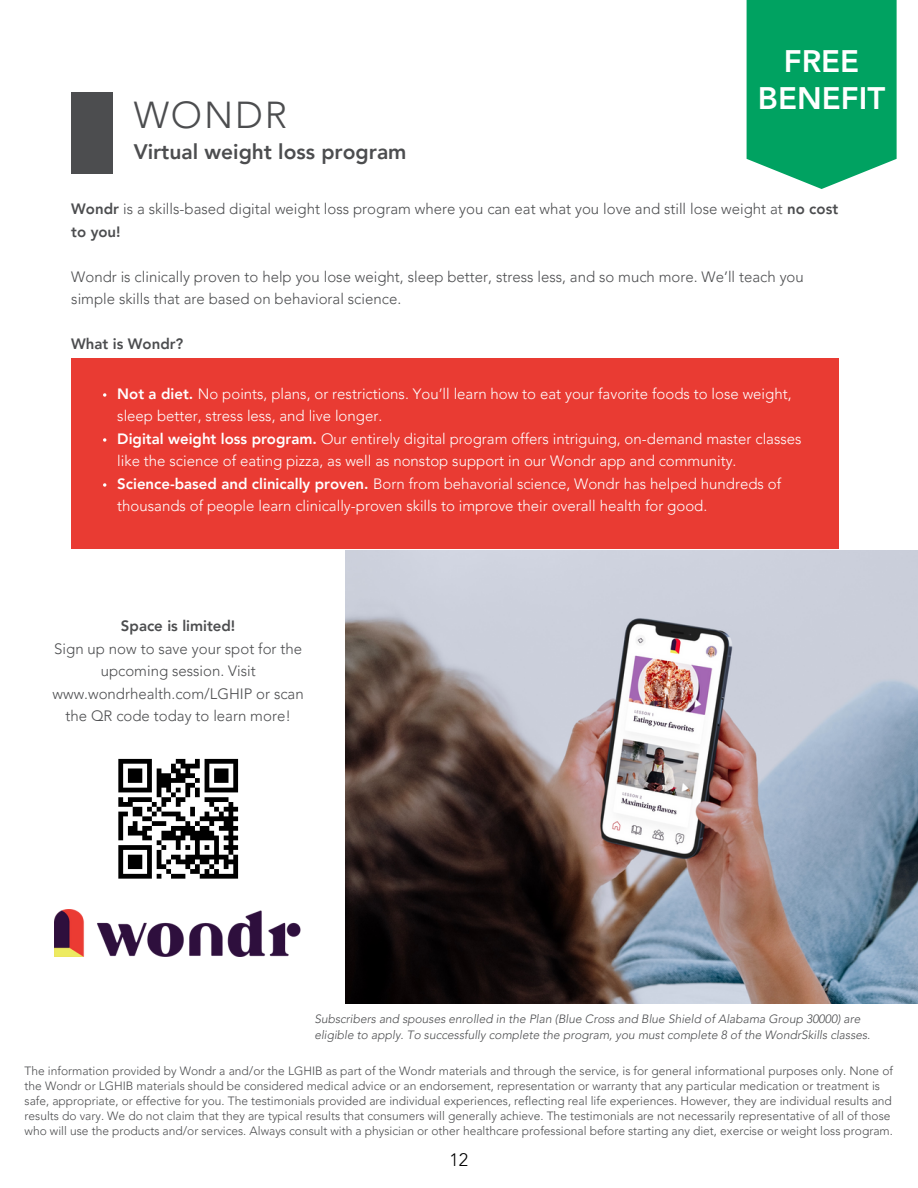
<style>
.page{position:relative;width:918px;height:1188px;background:#fff}
.page>*{position:absolute;margin:0;border:0;box-sizing:border-box;transform-origin:0 0}
.t1{font:300 37.5px "Avenir LT Pro";letter-spacing:.05em;color:#4c4d4f}
.t2{font:800 31.05px/36.5px "Avenir LT Pro";color:#fff;text-align:center}
.t3{font:800 21px "Avenir LT Pro";color:#4c4d4f}
.t4{font:300 18px "Avenir LT Pro";color:#000}
.t5{font:300 15px/22.5px "Avenir LT Pro";color:#fff}
.t6{font:300 15px/22.5px "Avenir LT Pro";color:#4c4d4f}
.t7{font:800 15px "Avenir LT Pro";color:#4c4d4f}
.t8{font:300 12px/15px "Avenir LT Pro";color:#4c4d4f}
.t9{font:italic 300 12px/16px "Avenir LT Pro";color:#4c4d4f}
.s1{font-weight:800}
</style>
<div class="page">
<div style="left:71px;top:92px;width:41px;height:81px;background:#4c4d4f"></div>
<svg style="left:747px;top:0;width:150px;height:189px;background:#14a96d"></svg>
<div style="left:71px;top:358px;width:768px;height:191px;background:#e93b33"></div>
<img style="left:55px;top:910px;width:246px;height:47px">
<img style="left:346px;top:551px;width:572px;height:452px">
<svg style="left:103px;top:393px;width:3px;height:4px"></svg>
<svg style="left:103px;top:438px;width:3px;height:4px"></svg>
<svg style="left:103px;top:483px;width:3px;height:4px"></svg>
<div style="left:118px;top:759px;width:34px;height:5px;background:#000"></div>
<div style="left:128px;top:768px;width:14px;height:5px;background:#000"></div>
<div style="left:128px;top:773px;width:14px;height:5px;background:#000"></div>
<div style="left:128px;top:778px;width:14px;height:5px;background:#000"></div>
<svg style="left:118px;top:764px;width:5px;height:24px"></svg>
<hr style="left:118px;top:788px;width:34px;height:4px;background:#000">
<svg style="left:118px;top:797px;width:5px;height:5px"></svg>
<div style="left:128px;top:797px;width:24px;height:5px;background:#000"></div>
<div style="left:118px;top:802px;width:15px;height:5px;background:#000"></div>
<svg style="left:118px;top:812px;width:10px;height:4px"></svg>
<div style="left:128px;top:826px;width:10px;height:5px;background:#000"></div>
<div style="left:128px;top:831px;width:19px;height:5px;background:#000"></div>
<svg style="left:118px;top:816px;width:5px;height:24px"></svg>
<div style="left:118px;top:845px;width:34px;height:5px;background:#000"></div>
<hr style="left:128px;top:855px;width:14px;height:4px;background:#000">
<div style="left:128px;top:859px;width:14px;height:5px;background:#000"></div>
<div style="left:128px;top:864px;width:14px;height:5px;background:#000"></div>
<svg style="left:118px;top:850px;width:5px;height:24px"></svg>
<div style="left:118px;top:874px;width:34px;height:5px;background:#000"></div>
<svg style="left:133px;top:759px;width:105px;height:120px"></svg>
<div style="left:171px;top:874px;width:14px;height:5px;background:#000"></div>
<div style="left:200px;top:874px;width:38px;height:5px;background:#000"></div>
<h5 class="t1" style="left:134px;top:100px;width:155px">WONDR</h5>
<p class="t3" style="left:134px;top:143px;width:274px">Virtual weight loss program</p>
<h1 class="t2" style="left:758px;top:46px;width:129px">FREE<br>BENEFIT</h1>
<h5 class="t6" style="left:71px;top:199px;width:768px"><span class="s1">Wondr</span> is a skills-based digital weight loss program where you can eat what you love and still lose weight at <span class="s1">no cost to you!</span></h5>
<h4 class="t6" style="left:71px;top:267px;width:734px">Wondr is clinically proven to help you lose weight, sleep better, stress less, and so much more. We’ll teach you simple skills that are based on behavioral science.</h4>
<p class="t7" style="left:71px;top:338px;width:114px">What is Wondr?</p>
<p class="t5" style="left:117px;top:384px;width:676px"><span class="s1">Not a diet.</span> No points, plans, or restrictions. You’ll learn how to eat your favorite foods to lose weight, sleep better, stress less, and live longer.</p>
<h5 class="t5" style="left:117px;top:429px;width:686px"><span class="s1">Digital weight loss program.</span> Our entirely digital program offers intriguing, on-demand master classes like the science of eating pizza, as well as nonstop support in our Wondr app and community.</h5>
<p class="t5" style="left:117px;top:474px;width:665px"><span class="s1">Science-based and clinically proven.</span> Born from behavorial science, Wondr has helped hundreds of thousands of people learn clinically-proven skills to improve their overall health for good.</p>
<p class="t6" style="left:53px;top:616px;width:253px;text-align:center"><span class="s1">Space is limited!<br></span>Sign up now to save your spot for the upcoming session. Visit www.wondrhealth.com/LGHIP or scan the QR code today to learn more!</p>
<p class="t9" style="left:314px;top:1012px;width:558px">Subscribers and spouses enrolled in the Plan (Blue Cross and Blue Shield of Alabama Group 30000) are eligible to apply. To successfully complete the program, you must complete 8 of the WondrSkills classes.</p>
<p class="t8" style="left:25px;top:1065px;width:870px">The information provided by Wondr a and/or the LGHIB as part of the Wondr materials and through the service, is for general informational purposes only. None of the Wondr or LGHIB materials should be considered medical advice or an endorsement, representation or warranty that any particular medication or treatment is safe, appropriate, or effective for you. The testimonials provided are individual experiences, reflecting real life experiences. However, they are individual results and results do vary. We do not claim that they are typical results that consumers will generally achieve. The testimonials are not necessarily representative of all of those who will use the products and/or services. Always consult with a physician or other healthcare professional before starting any diet, exercise or weight loss program.</p>
<p class="t4" style="left:450px;top:1152px;width:20px">12</p>
</div>
